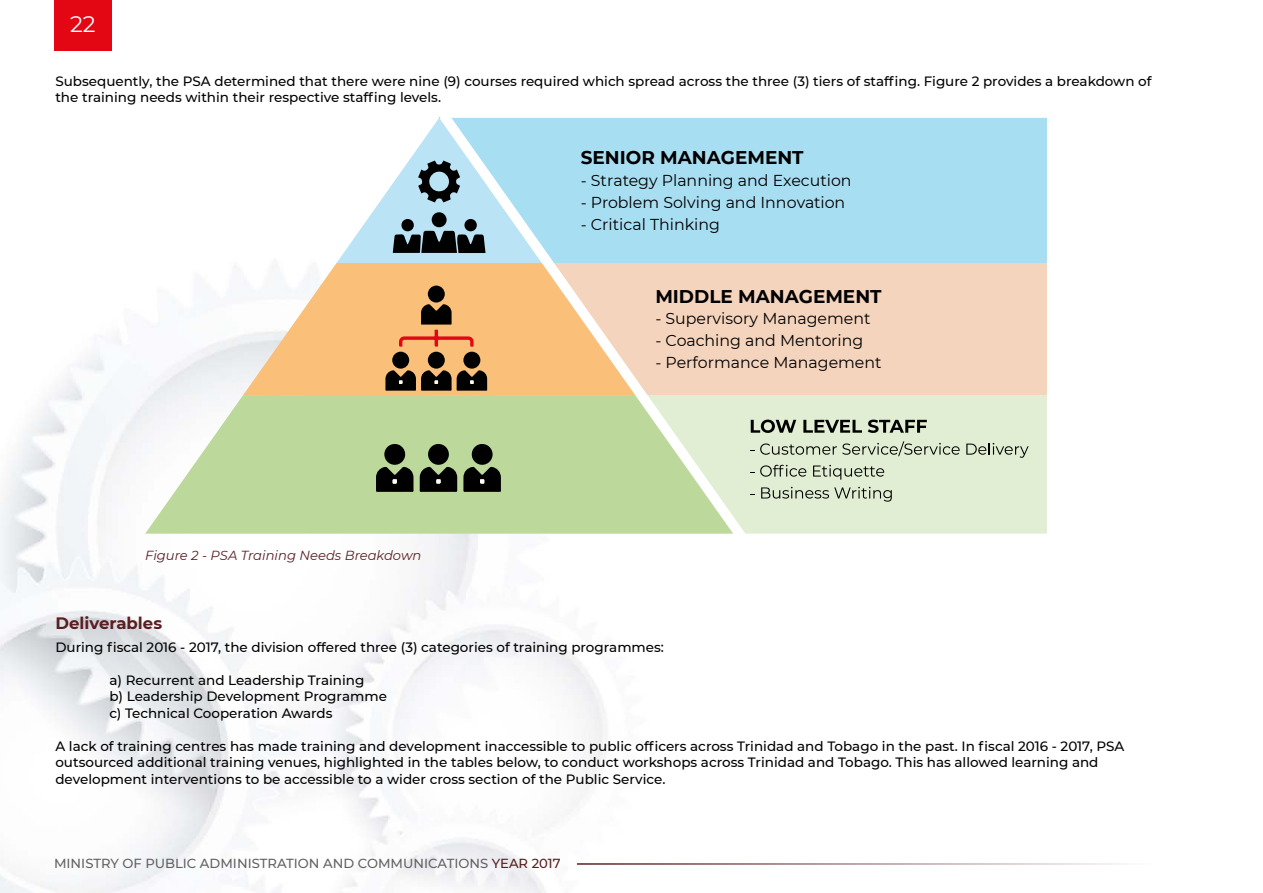
<style>
.page{position:relative;width:1263px;height:893px;background:#fff}
.page>*{position:absolute;margin:0;border:0;box-sizing:border-box;transform-origin:0 0}
.t1{font:22.5px "Montserrat";color:#fff}
.t2{font:700 18.45px "Montserrat";color:#000}
.t3{font:700 16.5px "Montserrat";color:#5a1e21}
.t4{font:15.75px "Montserrat";color:#000}
.t5{font:500 13.5px/16.5px "Montserrat";color:#000}
.t6{font:500 13.2px "Montserrat";color:#646363}
.t7{font:italic 13.2px "Montserrat";color:#5a1e21}
.s1{color:#5a1e21}
</style>
<div class="page">
<img style="left:0;top:117px;width:1047px;height:776px">
<div style="left:54px;top:0;width:58px;height:51px;background:#e30613"></div>
<hr style="left:577px;top:863px;width:576px;height:2px;background:#5a1e21">
<div style="left:542px;top:118px;width:505px;height:145px;background:#a8def2"></div>
<div style="left:635px;top:263px;width:412px;height:132px;background:#f5d4bd"></div>
<div style="left:733px;top:395px;width:314px;height:139px;background:#e2eed4"></div>
<svg style="left:243px;top:263px;width:392px;height:132px;fill:#fabf78"></svg>
<svg style="left:145px;top:395px;width:588px;height:139px;fill:#bcd89b"></svg>
<svg style="left:337px;top:118px;width:205px;height:145px"></svg>
<div style="left:432px;top:212px;width:15px;height:15px;background:#000;border-radius:50%"></div>
<div style="left:464px;top:219px;width:13px;height:12px;background:#000;border-radius:50%"></div>
<svg style="left:399px;top:304px;width:75px;height:43px"></svg>
<div style="left:392px;top:352px;width:17px;height:17px;background:#000;border-radius:50%"></div>
<div style="left:428px;top:352px;width:17px;height:17px;background:#000;border-radius:50%"></div>
<div style="left:463px;top:352px;width:17px;height:17px;background:#000;border-radius:50%"></div>
<div style="left:428px;top:286px;width:17px;height:17px;background:#000;border-radius:50%"></div>
<svg style="left:385px;top:370px;width:102px;height:21px"></svg>
<svg style="left:751px;top:420px;width:45px;height:13px"></svg>
<svg style="left:803px;top:420px;width:59px;height:13px"></svg>
<svg style="left:868px;top:420px;width:59px;height:13px"></svg>
<svg style="left:760px;top:441px;width:200px;height:15px"></svg>
<svg style="left:966px;top:443px;width:62px;height:15px"></svg>
<svg style="left:760px;top:465px;width:46px;height:12px"></svg>
<svg style="left:813px;top:465px;width:71px;height:15px"></svg>
<svg style="left:761px;top:487px;width:131px;height:15px"></svg>
<div style="left:384px;top:444px;width:21px;height:21px;background:#000;border-radius:50%"></div>
<div style="left:428px;top:444px;width:21px;height:21px;background:#000;border-radius:50%"></div>
<div style="left:472px;top:444px;width:21px;height:21px;background:#000;border-radius:50%"></div>
<svg style="left:420px;top:467px;width:37px;height:25px"></svg>
<svg style="left:376px;top:467px;width:37px;height:25px"></svg>
<svg style="left:463px;top:467px;width:38px;height:25px"></svg>
<h1 class="t1" style="left:70px;top:8px;width:27px">22</h1>
<p class="t5" style="left:55px;top:72px;width:1098px">Subsequently, the PSA determined that there were nine (9) courses required which spread across the three (3) tiers of staffing. Figure 2 provides a breakdown of the training needs within their respective staffing levels.</p>
<h2 class="t2" style="left:581px;top:144px;width:224px">SENIOR MANAGEMENT</h2>
<p class="t4" style="left:581px;top:169px;width:272px">- Strategy Planning and Execution</p>
<p class="t4" style="left:581px;top:191px;width:266px">- Problem Solving and Innovation</p>
<p class="t4" style="left:581px;top:213px;width:141px">- Critical Thinking</p>
<p class="t7" style="left:145px;top:547px;width:278px">Figure 2 - PSA Training Needs Breakdown</p>
<h2 class="t2" style="left:655px;top:283px;width:228px">MIDDLE MANAGEMENT</h2>
<p class="t4" style="left:655px;top:308px;width:217px">- Supervisory Management</p>
<p class="t4" style="left:655px;top:330px;width:210px">- Coaching and Mentoring</p>
<p class="t4" style="left:655px;top:352px;width:228px">- Performance Management</p>
<p class="t3" style="left:55px;top:611px;width:108px">Deliverables</p>
<p class="t5" style="left:55px;top:638px;width:610px">During fiscal 2016 - 2017, the division offered three (3) categories of training programmes:</p>
<p class="t5" style="left:109px;top:671px;width:279px">a) Recurrent and Leadership Training<br>b) Leadership Development Programme c) Technical Cooperation Awards</p>
<p class="t5" style="left:55px;top:737px;width:1070px">A lack of training centres has made training and development inaccessible to public officers across Trinidad and Tobago in the past. In fiscal 2016 - 2017, PSA outsourced additional training venues, highlighted in the tables below, to conduct workshops across Trinidad and Tobago. This has allowed learning and development interventions to be accessible to a wider cross section of the Public Service.</p>
<p class="t6" style="left:54px;top:854px;width:508px">MINISTRY OF PUBLIC ADMINISTRATION AND COMMUNICATIONS <span class="s1">YEAR 2017</span></p>
</div>
